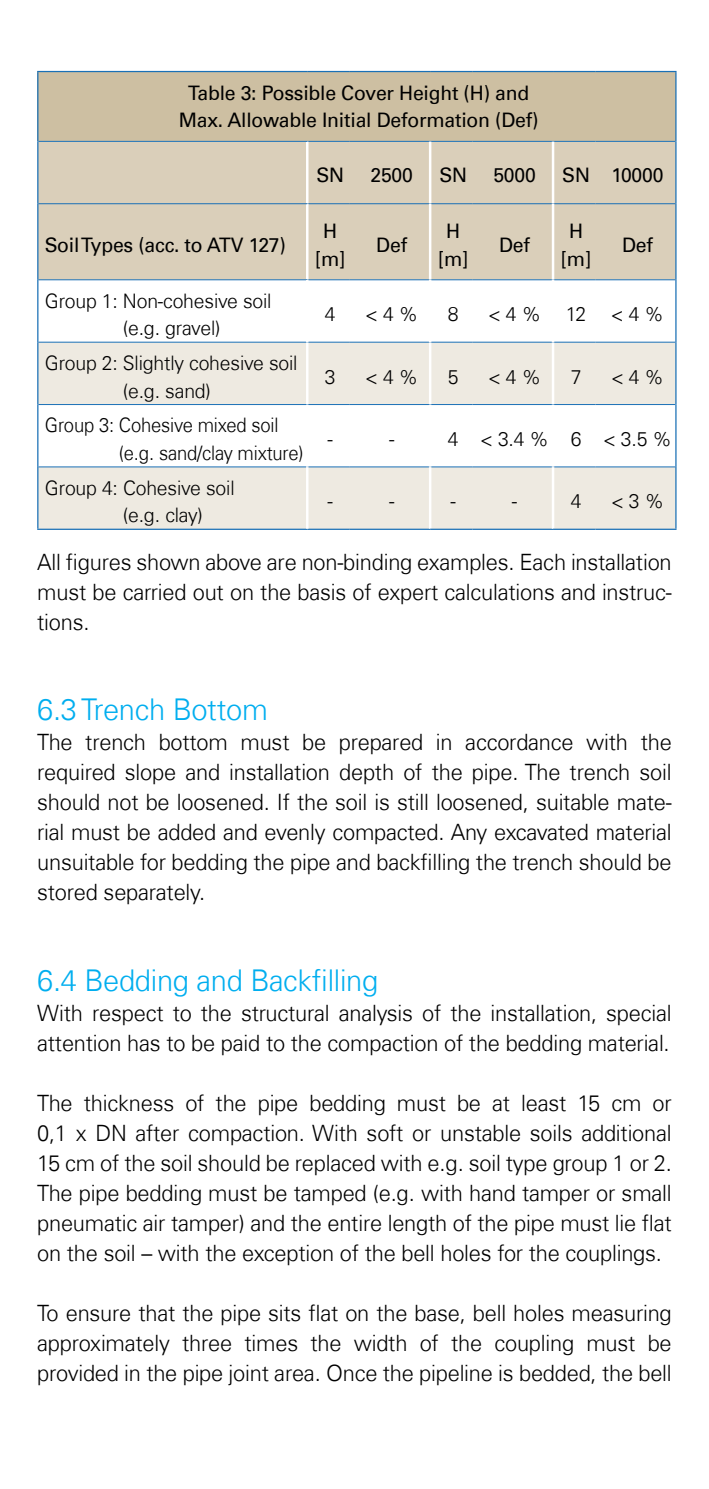
<style>
.page{position:relative;width:709px;height:1489px;background:#fff}
.page>*{position:absolute;margin:0;border:0;box-sizing:border-box;transform-origin:0 0}
.t1{font:300 30px "Univers Com 45";letter-spacing:-.01em;color:#00aeef}
.t2{font:300 22.5px/30px "Univers Com 45";letter-spacing:-.01em;color:#000;text-align:justify}
.t3{font:300 20px/27.5px "Univers Com 45";letter-spacing:-.01em;color:#000}
.t4{font:20px/27.5px "Univers Com 55 Roman";letter-spacing:-.01em;color:#000;text-align:center}
.t5{font:300 20px/27.5px "Univers Com 45";letter-spacing:-.01em;color:#000;scale:.92 1}
</style>
<div class="page">
<div style="left:38px;top:71px;width:638px;height:70px;background:#cdbfa2"></div>
<div style="left:38px;top:142px;width:637px;height:137px;background:#dacfba"></div>
<svg style="left:308px;top:280px;width:367px;height:62px"></svg>
<svg style="left:38px;top:343px;width:637px;height:185px;fill:#eeeae1"></svg>
<hr style="left:307px;top:141px;width:43px;height:1px;background:#1a70b6">
<hr style="left:350px;top:141px;width:80px;height:1px;background:#1a70b6">
<hr style="left:307px;top:203px;width:43px;height:1px;background:#1a70b6">
<hr style="left:350px;top:203px;width:80px;height:1px;background:#1a70b6">
<hr style="left:307px;top:279px;width:43px;height:1px;background:#1a70b6">
<hr style="left:350px;top:279px;width:80px;height:1px;background:#1a70b6">
<hr style="left:307px;top:342px;width:43px;height:1px;background:#1a70b6">
<hr style="left:350px;top:342px;width:80px;height:1px;background:#1a70b6">
<hr style="left:307px;top:404px;width:43px;height:1px;background:#1a70b6">
<hr style="left:350px;top:404px;width:80px;height:1px;background:#1a70b6">
<hr style="left:307px;top:466px;width:43px;height:1px;background:#1a70b6">
<hr style="left:350px;top:466px;width:80px;height:1px;background:#1a70b6">
<hr style="left:306px;top:142px;width:2px;height:61px;background:#fff">
<hr style="left:306px;top:204px;width:2px;height:75px;background:#fff">
<hr style="left:307px;top:528px;width:43px;height:2px;background:#1a70b6">
<hr style="left:350px;top:528px;width:80px;height:2px;background:#1a70b6">
<hr style="left:430px;top:141px;width:42px;height:1px;background:#1a70b6">
<hr style="left:472px;top:141px;width:81px;height:1px;background:#1a70b6">
<hr style="left:430px;top:203px;width:42px;height:1px;background:#1a70b6">
<hr style="left:472px;top:203px;width:81px;height:1px;background:#1a70b6">
<hr style="left:430px;top:279px;width:42px;height:1px;background:#1a70b6">
<hr style="left:472px;top:279px;width:81px;height:1px;background:#1a70b6">
<hr style="left:430px;top:342px;width:42px;height:1px;background:#1a70b6">
<hr style="left:472px;top:342px;width:81px;height:1px;background:#1a70b6">
<hr style="left:430px;top:404px;width:42px;height:1px;background:#1a70b6">
<hr style="left:472px;top:404px;width:81px;height:1px;background:#1a70b6">
<hr style="left:430px;top:466px;width:42px;height:1px;background:#1a70b6">
<hr style="left:472px;top:466px;width:81px;height:1px;background:#1a70b6">
<hr style="left:429px;top:142px;width:2px;height:61px;background:#fff">
<hr style="left:429px;top:204px;width:2px;height:75px;background:#fff">
<hr style="left:429px;top:280px;width:2px;height:62px;background:#fff">
<hr style="left:429px;top:342px;width:2px;height:62px;background:#fff">
<hr style="left:429px;top:405px;width:2px;height:61px;background:#fff">
<hr style="left:429px;top:467px;width:2px;height:61px;background:#fff">
<hr style="left:430px;top:528px;width:42px;height:2px;background:#1a70b6">
<hr style="left:472px;top:528px;width:81px;height:2px;background:#1a70b6">
<hr style="left:553px;top:141px;width:42px;height:1px;background:#1a70b6">
<hr style="left:595px;top:141px;width:80px;height:1px;background:#1a70b6">
<hr style="left:553px;top:203px;width:42px;height:1px;background:#1a70b6">
<hr style="left:595px;top:203px;width:80px;height:1px;background:#1a70b6">
<hr style="left:553px;top:279px;width:42px;height:1px;background:#1a70b6">
<hr style="left:595px;top:279px;width:80px;height:1px;background:#1a70b6">
<hr style="left:553px;top:342px;width:42px;height:1px;background:#1a70b6">
<hr style="left:595px;top:342px;width:80px;height:1px;background:#1a70b6">
<hr style="left:553px;top:404px;width:42px;height:1px;background:#1a70b6">
<hr style="left:595px;top:404px;width:80px;height:1px;background:#1a70b6">
<hr style="left:553px;top:466px;width:42px;height:1px;background:#1a70b6">
<hr style="left:595px;top:466px;width:80px;height:1px;background:#1a70b6">
<hr style="left:552px;top:142px;width:2px;height:61px;background:#fff">
<hr style="left:552px;top:204px;width:2px;height:75px;background:#fff">
<hr style="left:552px;top:280px;width:2px;height:62px;background:#fff">
<hr style="left:552px;top:342px;width:2px;height:62px;background:#fff">
<hr style="left:552px;top:405px;width:2px;height:61px;background:#fff">
<hr style="left:552px;top:467px;width:2px;height:61px;background:#fff">
<hr style="left:675px;top:141px;width:1px;height:63px;background:#1a70b6">
<hr style="left:675px;top:204px;width:1px;height:76px;background:#1a70b6">
<hr style="left:675px;top:280px;width:1px;height:62px;background:#1a70b6">
<hr style="left:675px;top:342px;width:1px;height:62px;background:#1a70b6">
<hr style="left:675px;top:404px;width:1px;height:63px;background:#1a70b6">
<hr style="left:675px;top:467px;width:1px;height:61px;background:#1a70b6">
<hr style="left:553px;top:528px;width:42px;height:2px;background:#1a70b6">
<hr style="left:595px;top:528px;width:81px;height:2px;background:#1a70b6">
<hr style="left:37px;top:71px;width:270px;height:1px;background:#1a70b6">
<hr style="left:37px;top:72px;width:1px;height:69px;background:#1a70b6">
<hr style="left:307px;top:71px;width:43px;height:1px;background:#1a70b6">
<hr style="left:350px;top:71px;width:80px;height:1px;background:#1a70b6">
<hr style="left:430px;top:71px;width:42px;height:1px;background:#1a70b6">
<hr style="left:472px;top:71px;width:81px;height:1px;background:#1a70b6">
<hr style="left:553px;top:71px;width:42px;height:1px;background:#1a70b6">
<hr style="left:595px;top:71px;width:81px;height:1px;background:#1a70b6">
<hr style="left:675px;top:72px;width:1px;height:69px;background:#1a70b6">
<hr style="left:37px;top:141px;width:1px;height:63px;background:#1a70b6">
<hr style="left:37px;top:204px;width:1px;height:76px;background:#1a70b6">
<hr style="left:37px;top:280px;width:1px;height:62px;background:#1a70b6">
<hr style="left:37px;top:342px;width:1px;height:62px;background:#1a70b6">
<hr style="left:37px;top:404px;width:1px;height:63px;background:#1a70b6">
<hr style="left:37px;top:467px;width:1px;height:61px;background:#1a70b6">
<hr style="left:37px;top:528px;width:270px;height:2px;background:#1a70b6">
<hr style="left:38px;top:141px;width:269px;height:1px;background:#1a70b6">
<hr style="left:38px;top:203px;width:269px;height:1px;background:#1a70b6">
<hr style="left:38px;top:279px;width:269px;height:1px;background:#1a70b6">
<hr style="left:38px;top:342px;width:269px;height:1px;background:#1a70b6">
<hr style="left:38px;top:404px;width:269px;height:1px;background:#1a70b6">
<hr style="left:38px;top:466px;width:269px;height:1px;background:#1a70b6">
<hr style="left:306px;top:342px;width:2px;height:62px;background:#fff">
<hr style="left:306px;top:405px;width:2px;height:61px;background:#fff">
<hr style="left:306px;top:467px;width:2px;height:61px;background:#fff">
<p class="t4" style="left:179px;top:79px;width:361px">Table 3: Possible Cover Height (H) and<br>Max. Allowable Initial Deformation (Def)</p>
<p class="t4" style="left:316px;top:161px;width:29px">SN</p>
<p class="t4" style="left:370px;top:161px;width:44px">2500</p>
<p class="t4" style="left:439px;top:161px;width:29px">SN</p>
<p class="t4" style="left:493px;top:161px;width:44px">5000</p>
<p class="t4" style="left:562px;top:161px;width:103px">SN 10000</p>
<p class="t4" style="left:45px;top:231px;width:243px">Soil Types (acc. to ATV 127)</p>
<p class="t3" style="left:123px;top:287px;width:150px;text-indent:-78px">Group 1: Non-cohesive soil (e.g. gravel)</p>
<p class="t3" style="left:45px;top:349px;width:254px;text-align:center">Group 2: Slightly cohesive soil (e.g. sand)</p>
<p class="t5" style="left:119px;top:411px;width:202px;text-indent:-74px">Group 3: Cohesive mixed soil (e.g. sand/clay mixture)</p>
<p class="t3" style="left:123px;top:474px;width:113px;text-indent:-78px">Group 4: Cohesive soil (e.g. clay)</p>
<p class="t4" style="left:315px;top:217px;width:32px">H [m]</p>
<p class="t4" style="left:376px;top:231px;width:32px">Def</p>
<p class="t4" style="left:438px;top:217px;width:32px">H [m]</p>
<p class="t4" style="left:499px;top:231px;width:32px">Def</p>
<p class="t4" style="left:560px;top:217px;width:32px">H [m]</p>
<p class="t4" style="left:622px;top:231px;width:32px">Def</p>
<p class="t3" style="left:325px;top:300px;width:12px">4</p>
<p class="t3" style="left:365px;top:300px;width:55px">&lt; 4 %</p>
<p class="t3" style="left:448px;top:300px;width:12px">8</p>
<p class="t3" style="left:488px;top:300px;width:177px">&lt; 4 %12&lt; 4 %</p>
<p class="t3" style="left:325px;top:363px;width:12px">3</p>
<p class="t3" style="left:365px;top:363px;width:55px">&lt; 4 %</p>
<p class="t3" style="left:448px;top:363px;width:12px">5</p>
<p class="t3" style="left:488px;top:363px;width:55px">&lt; 4 %</p>
<p class="t3" style="left:570px;top:363px;width:12px">7</p>
<p class="t3" style="left:611px;top:363px;width:55px">&lt; 4 %</p>
<p class="t3" style="left:327px;top:425px;width:7px">-</p>
<p class="t3" style="left:389px;top:425px;width:7px">-</p>
<p class="t3" style="left:448px;top:425px;width:226px">4 &lt; 3.4 % 6 &lt; 3.5 %</p>
<p class="t3" style="left:327px;top:487px;width:7px">-</p>
<p class="t3" style="left:389px;top:487px;width:7px">-</p>
<p class="t3" style="left:450px;top:487px;width:7px">-</p>
<p class="t3" style="left:512px;top:487px;width:7px">-</p>
<p class="t3" style="left:570px;top:487px;width:12px">4</p>
<p class="t3" style="left:611px;top:487px;width:55px">&lt; 3 %</p>
<p class="t2" style="left:37px;top:547px;width:636px">All figures shown above are non-binding examples. Each installation must be carried out on the basis of expert calculations and instruc&shy;tions.</p>
<h1 class="t1" style="left:37px;top:691px;width:232px">6.3 Trench Bottom</h1>
<p class="t2" style="left:37px;top:727px;width:636px">The trench bottom must be prepared in accordance with the required slope and installation depth of the pipe. The trench soil should not be loosened. If the soil is still loosened, suitable mate&shy;rial must be added and evenly compacted. Any excavated material unsuitable for bedding the pipe and backfilling the trench should be stored separately.</p>
<h1 class="t1" style="left:37px;top:961px;width:343px">6.4 Bedding and Backfilling</h1>
<p class="t2" style="left:37px;top:997px;width:636px">With respect to the structural analysis of the installation, special attention has to be paid to the compaction of the bedding material.</p>
<p class="t2" style="left:37px;top:1087px;width:636px">The thickness of the pipe bedding must be at least 15 cm or 0,1 x DN after compaction. With soft or unstable soils additional 15 cm of the soil should be replaced with e.g. soil type group 1 or 2.<br>The pipe bedding must be tamped (e.g. with hand tamper or small pneumatic air tamper) and the entire length of the pipe must lie flat on the soil – with the exception of the bell holes for the couplings.</p>
<p class="t2" style="left:37px;top:1297px;width:636px">To ensure that the pipe sits flat on the base, bell holes measuring approximately three times the width of the coupling must be provided in the pipe joint area. Once the pipeline is bedded, the bell</p>
</div>
